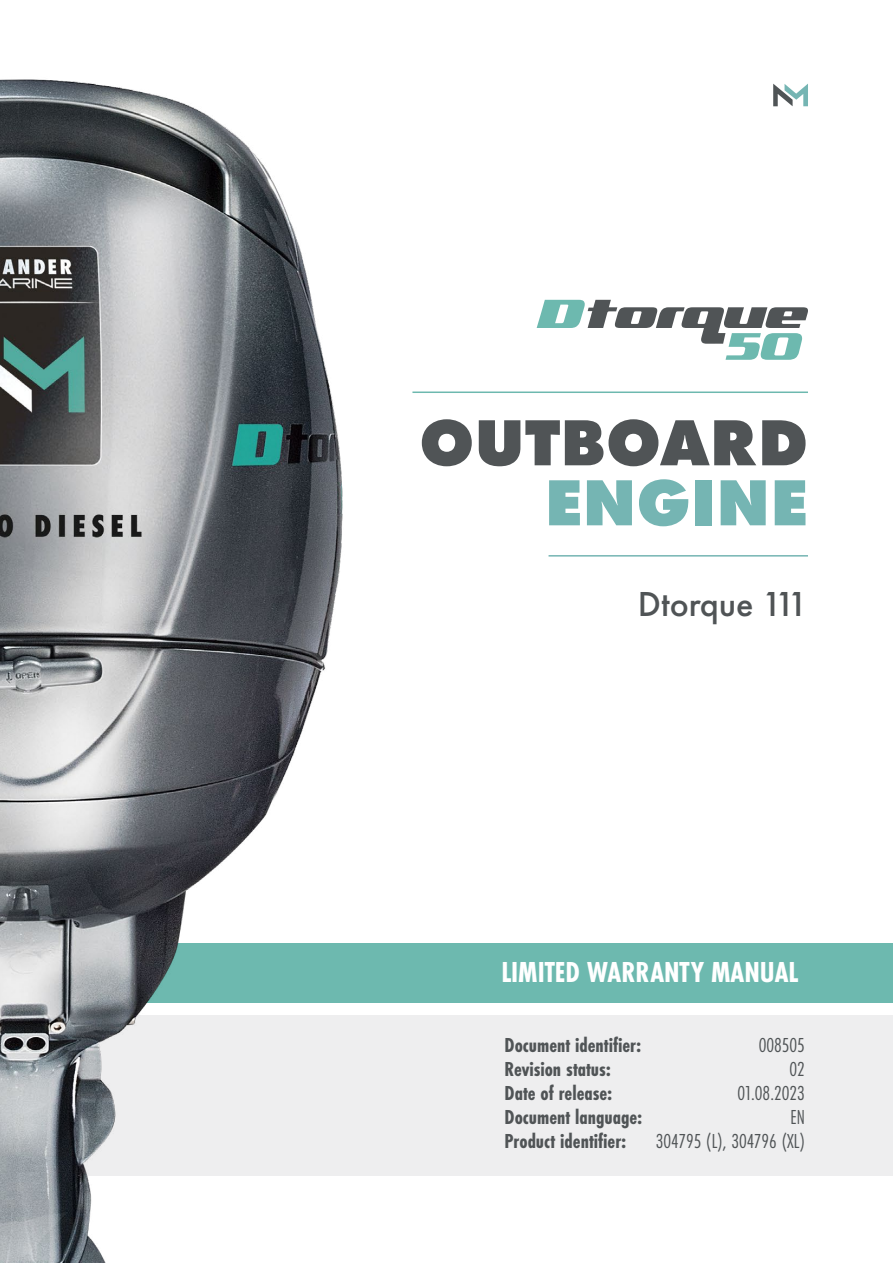
<style>
.page{position:relative;width:893px;height:1263px;background:#fff}
.page>*{position:absolute;margin:0;border:0;box-sizing:border-box;transform-origin:0 0}
.t1{font:800 67.5px "Futura PT";color:#505456}
.t2{font:800 67.5px "Futura PT";color:#75b5b3}
.t3{font:500 36px "Futura PT";color:#505456}
.t4{font:700 30px "Futura PT Cond";color:#fff}
.t5{font:700 21px/24px "Futura PT Cond";color:#505456}
.t6{font:21px/24px "Futura PT Cond";color:#505456;text-align:right}
</style>
<div class="page">
<div style="left:0;top:1016px;width:893px;height:160px;background:#eeeeef"></div>
<div style="left:0;top:943px;width:893px;height:60px;background:#6db9af"></div>
<img style="left:0;top:79px;width:359px;height:1184px">
<hr style="left:412px;top:391px;width:396px;height:2px;background:#6db9af">
<hr style="left:549px;top:555px;width:259px;height:2px;background:#75b5b3">
<svg style="left:537px;top:300px;width:271px;height:60px"></svg>
<svg style="left:773px;top:84px;width:35px;height:22px"></svg>
<h1 class="t1" style="left:419px;top:400px;width:390px">OUTBOARD</h1>
<h1 class="t2" style="left:545px;top:460px;width:265px">ENGINE</h1>
<h2 class="t3" style="left:638px;top:583px;width:172px">Dtorque 111</h2>
<h3 class="t4" style="left:501px;top:954px;width:299px">LIMITED WARRANTY MANUAL</h3>
<p class="t5" style="left:504px;top:1032px;width:140px">Document identifier:<br>Revision status:<br>Date of release:<br>Document language:<br>Product identifier:</p>
<p class="t6" style="left:656px;top:1032px;width:150px">008505<br>02<br>01.08.2023<br>EN<br>304795 (L), 304796 (XL)</p>
</div>
